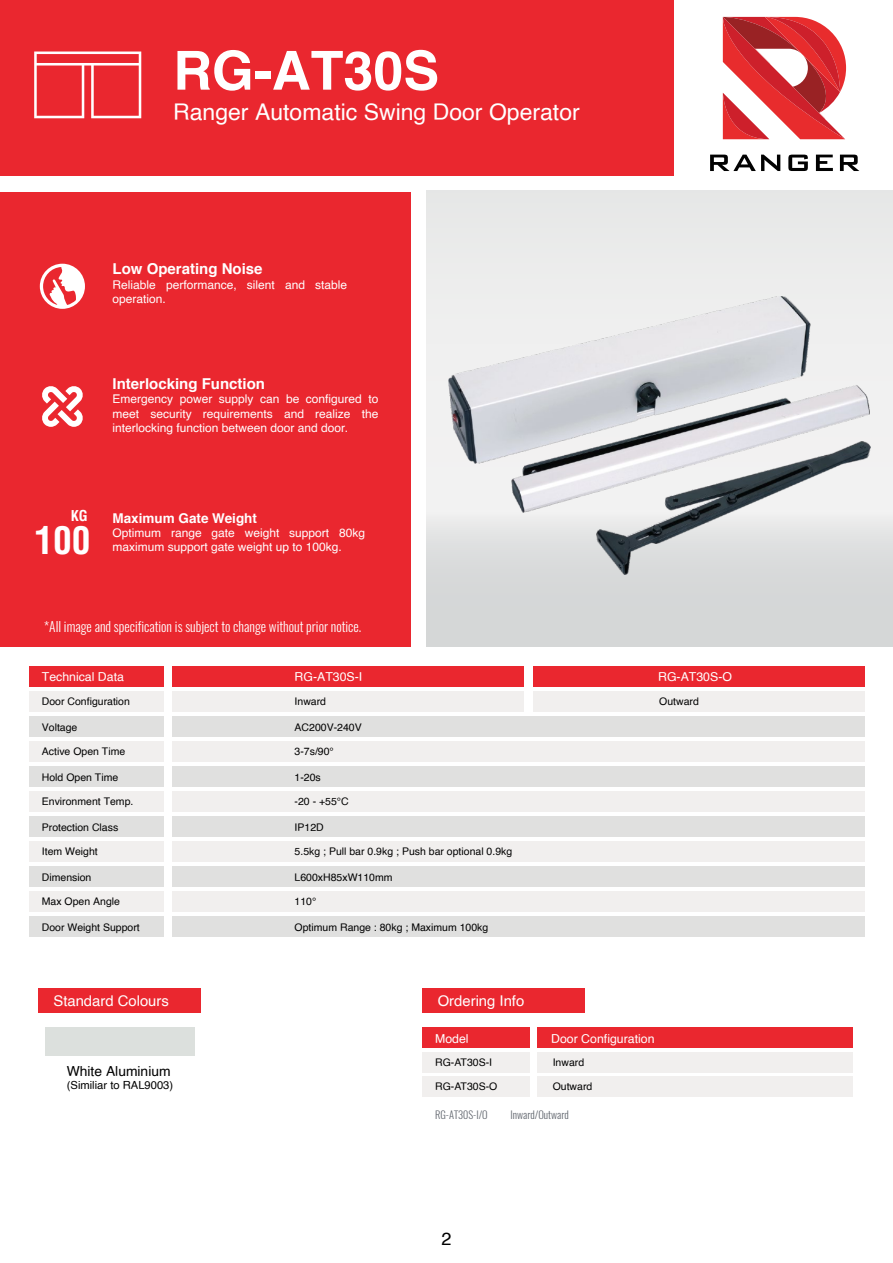
<style>
.page{position:relative;width:893px;height:1263px;background:#fff}
.page>*{position:absolute;margin:0;border:0;box-sizing:border-box;transform-origin:0 0}
.t1{font:700 53.7px "Helvetica";color:#fff}
.t2{font:700 condensed 37.35px "Helvetica";color:#fff}
.t3{font:22.95px "Helvetica";color:#fff}
.t4{font:18px "Helvetica";color:#010101}
.t5{font:700 15px "Helvetica";color:#fff}
.t6{font:14.85px "Helvetica";color:#fff}
.t7{font:700 condensed 14.55px "Helvetica";color:#fff}
.t8{font:13.8px "Helvetica";color:#010101}
.t9{font:300 13.5px "Oswald";color:#fff}
.t10{font:700 13.5px "Helvetica";color:#fff}
.t11{font:12.3px "Helvetica";color:#fff}
.t12{font:12px/14.4px "Helvetica";color:#fff;text-align:justify}
.t13{font:11.25px "Helvetica";color:#010101}
.t14{font:10.5px "Helvetica";color:#010101}
.t15{font:300 10.5px "Oswald";color:#62676f}
</style>
<div class="page">
<div style="left:426px;top:511px;width:467px;height:136px;background:#d5d7d7"></div>
<div style="left:426px;top:191px;width:467px;height:320px;background:#ebebeb"></div>
<div style="left:0;top:192px;width:410px;height:455px;background:#ea272f"></div>
<div style="left:0;top:0;width:673px;height:175px;background:#ea272f"></div>
<div style="left:38px;top:988px;width:162px;height:25px;background:#ea272f"></div>
<div style="left:45px;top:1028px;width:150px;height:28px;background:#dce0dd"></div>
<div style="left:172px;top:666px;width:352px;height:20px;background:#ea272f"></div>
<div style="left:533px;top:666px;width:332px;height:20px;background:#ea272f"></div>
<div style="left:172px;top:716px;width:693px;height:21px;background:#e0e0df"></div>
<div style="left:172px;top:691px;width:352px;height:21px;background:#f1efee"></div>
<div style="left:533px;top:691px;width:332px;height:21px;background:#f1efee"></div>
<svg style="left:34px;top:52px;width:107px;height:66px"></svg>
<svg style="left:723px;top:17px;width:123px;height:122px"></svg>
<svg style="left:710px;top:155px;width:70px;height:16px"></svg>
<svg style="left:788px;top:155px;width:20px;height:16px"></svg>
<svg style="left:816px;top:155px;width:17px;height:16px"></svg>
<svg style="left:840px;top:155px;width:19px;height:16px"></svg>
<div style="left:29px;top:666px;width:135px;height:20px;background:#ea272f"></div>
<div style="left:29px;top:716px;width:135px;height:21px;background:#e0e0df"></div>
<div style="left:29px;top:691px;width:135px;height:21px;background:#f1efee"></div>
<div style="left:172px;top:766px;width:693px;height:21px;background:#e0e0df"></div>
<div style="left:172px;top:741px;width:693px;height:21px;background:#f1efee"></div>
<div style="left:29px;top:766px;width:135px;height:21px;background:#e0e0df"></div>
<div style="left:29px;top:741px;width:135px;height:21px;background:#f1efee"></div>
<div style="left:172px;top:816px;width:693px;height:21px;background:#e0e0df"></div>
<div style="left:172px;top:791px;width:693px;height:21px;background:#f1efee"></div>
<div style="left:29px;top:816px;width:135px;height:21px;background:#e0e0df"></div>
<div style="left:29px;top:791px;width:135px;height:21px;background:#f1efee"></div>
<div style="left:172px;top:867px;width:693px;height:20px;background:#e0e0df"></div>
<div style="left:172px;top:842px;width:693px;height:20px;background:#f1efee"></div>
<div style="left:29px;top:867px;width:135px;height:20px;background:#e0e0df"></div>
<div style="left:29px;top:842px;width:135px;height:20px;background:#f1efee"></div>
<div style="left:172px;top:917px;width:693px;height:20px;background:#e0e0df"></div>
<div style="left:172px;top:892px;width:693px;height:20px;background:#f1efee"></div>
<div style="left:29px;top:917px;width:135px;height:20px;background:#e0e0df"></div>
<div style="left:29px;top:892px;width:135px;height:20px;background:#f1efee"></div>
<svg style="left:42px;top:386px;width:41px;height:41px"></svg>
<svg style="left:40px;top:264px;width:45px;height:45px"></svg>
<img style="left:448px;top:297px;width:423px;height:278px">
<div style="left:422px;top:988px;width:162px;height:25px;background:#ea272f"></div>
<div style="left:422px;top:1028px;width:107px;height:20px;background:#ea272f"></div>
<div style="left:422px;top:1052px;width:107px;height:20px;background:#f1efee"></div>
<div style="left:537px;top:1028px;width:315px;height:20px;background:#ea272f"></div>
<div style="left:537px;top:1052px;width:315px;height:20px;background:#f1efee"></div>
<div style="left:422px;top:1077px;width:107px;height:20px;background:#f1efee"></div>
<div style="left:537px;top:1077px;width:315px;height:20px;background:#f1efee"></div>
<h1 class="t1" style="left:173px;top:27px;width:267px">RG-AT30S</h1>
<h3 class="t3" style="left:173px;top:94px;width:408px">Ranger Automatic Swing Door Operator</h3>
<h3 class="t5" style="left:112px;top:257px;width:152px">Low Operating Noise</h3>
<p class="t12" style="left:112px;top:278px;width:236px">Reliable performance, silent and stable operation.</p>
<h3 class="t5" style="left:112px;top:372px;width:154px">Interlocking Function</h3>
<p class="t12" style="left:112px;top:392px;width:268px">Emergency power supply can be configured to meet security requirements and realize the interlocking function between door and door.</p>
<h3 class="t7" style="left:71px;top:506px;width:19px">KG</h3>
<h2 class="t2" style="left:34px;top:517px;width:58px">100</h2>
<p class="t10" style="left:112px;top:507px;width:146px">Maximum Gate Weight</p>
<p class="t12" style="left:112px;top:526px;width:254px">Optimum range gate weight support 80kg</p>
<p class="t12" style="left:112px;top:540px;width:231px">maximum support gate weight up to 100kg.</p>
<p class="t9" style="left:44px;top:618px;width:318px">*All image and specification is subject to change without prior notice.</p>
<p class="t11" style="left:42px;top:667px;width:84px">Technical Data</p>
<p class="t11" style="left:295px;top:667px;width:69px">RG-AT30S-I</p>
<p class="t11" style="left:658px;top:667px;width:75px">RG-AT30S-O</p>
<p class="t14" style="left:42px;top:693px;width:90px">Door Configuration</p>
<p class="t14" style="left:295px;top:693px;width:33px">Inward</p>
<p class="t14" style="left:659px;top:693px;width:41px">Outward</p>
<p class="t14" style="left:42px;top:719px;width:37px">Voltage</p>
<p class="t14" style="left:295px;top:719px;width:69px">AC200V-240V</p>
<p class="t14" style="left:42px;top:743px;width:85px">Active Open Time</p>
<p class="t14" style="left:295px;top:743px;width:41px">3-7s/90°</p>
<p class="t14" style="left:42px;top:769px;width:78px">Hold Open Time</p>
<p class="t14" style="left:295px;top:769px;width:28px">1-20s</p>
<p class="t14" style="left:42px;top:793px;width:93px">Environment Temp.</p>
<p class="t14" style="left:295px;top:793px;width:56px">-20 - +55°C</p>
<p class="t14" style="left:42px;top:819px;width:78px">Protection Class</p>
<p class="t14" style="left:295px;top:819px;width:31px">IP12D</p>
<p class="t14" style="left:42px;top:843px;width:58px">Item Weight</p>
<p class="t14" style="left:295px;top:843px;width:219px">5.5kg ; Pull bar 0.9kg ; Push bar optional 0.9kg</p>
<p class="t14" style="left:42px;top:869px;width:51px">Dimension</p>
<p class="t14" style="left:295px;top:869px;width:100px">L600xH85xW110mm</p>
<p class="t14" style="left:42px;top:893px;width:80px">Max Open Angle</p>
<p class="t14" style="left:295px;top:893px;width:23px">110°</p>
<p class="t14" style="left:42px;top:920px;width:100px">Door Weight Support</p>
<p class="t14" style="left:295px;top:920px;width:195px">Optimum Range : 80kg ; Maximum 100kg</p>
<h3 class="t6" style="left:53px;top:989px;width:117px">Standard Colours</h3>
<h3 class="t8" style="left:67px;top:1060px;width:105px">White Aluminium</h3>
<p class="t13" style="left:67px;top:1076px;width:108px">(Similiar to RAL9003)</p>
<h3 class="t6" style="left:438px;top:989px;width:88px">Ordering Info</h3>
<p class="t11" style="left:435px;top:1029px;width:35px">Model</p>
<p class="t14" style="left:435px;top:1054px;width:58px">RG-AT30S-I</p>
<p class="t11" style="left:551px;top:1029px;width:105px">Door Configuration</p>
<p class="t14" style="left:553px;top:1054px;width:33px">Inward</p>
<p class="t14" style="left:435px;top:1078px;width:64px">RG-AT30S-O</p>
<p class="t14" style="left:553px;top:1078px;width:41px">Outward</p>
<p class="t15" style="left:435px;top:1108px;width:54px">RG-AT30S-I/O</p>
<p class="t15" style="left:510px;top:1108px;width:60px">Inward/Outward</p>
<h3 class="t4" style="left:441px;top:1225px;width:12px">2</h3>
</div>
